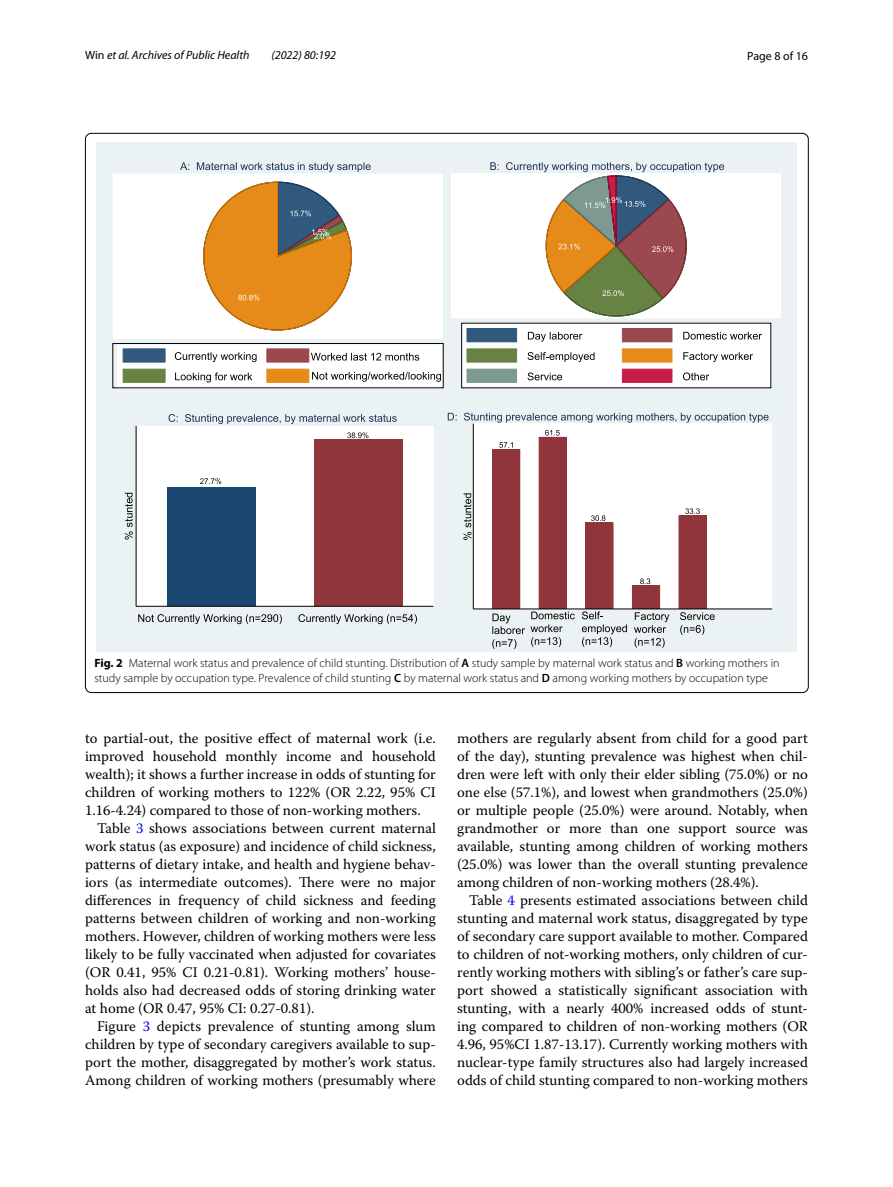
<style>
.page{position:relative;width:893px;height:1187px;background:#fff}
.page>*{position:absolute;margin:0;border:0;box-sizing:border-box;transform-origin:0 0}
.t1{font:14.7px/18px "Warnock Pro";color:#000;text-align:justify}
.t2{font:300 12px/15px "Myriad Pro";color:#000}
.t3{font:italic 12px "Myriad Pro";color:#000}
.t4{font:12px "Myriad Pro";color:#000}
.s1{font-style:normal}
.s2{font-weight:700}
.s3{font-weight:600}
.s4{color:#00f}
</style>
<div class="page">
<div style="left:97px;top:143px;width:700px;height:509px;background:#eaf2f3"></div>
<div style="left:113px;top:174px;width:329px;height:164px;background:#fff"></div>
<svg style="left:203px;top:182px;width:149px;height:148px"></svg>
<div style="left:117px;top:343px;width:326px;height:45px;background:#fff"></div>
<div style="left:112px;top:343px;width:332px;height:45px;border:1px solid #000"></div>
<div style="left:123px;top:348px;width:42px;height:14px;background:#31597d;border:1px solid #31597d"></div>
<div style="left:267px;top:348px;width:42px;height:14px;background:#9b494f;border:1px solid #9b494f"></div>
<div style="left:123px;top:369px;width:42px;height:13px;background:#668344"></div>
<div style="left:267px;top:369px;width:42px;height:13px;background:#e68b19;border:1px solid #e68b19"></div>
<svg style="left:175px;top:352px;width:82px;height:10px"></svg>
<svg style="left:311px;top:353px;width:108px;height:7px"></svg>
<svg style="left:175px;top:372px;width:77px;height:10px"></svg>
<svg style="left:312px;top:372px;width:129px;height:10px"></svg>
<svg style="left:180px;top:162px;width:191px;height:10px"></svg>
<div style="left:451px;top:174px;width:330px;height:144px;background:#fff"></div>
<div style="left:461px;top:323px;width:310px;height:65px;background:#fff"></div>
<div style="left:467px;top:328px;width:50px;height:14px;background:#31597d"></div>
<div style="left:622px;top:328px;width:50px;height:14px;background:#9b494f"></div>
<div style="left:467px;top:348px;width:50px;height:14px;background:#668344;border:1px solid #668344"></div>
<div style="left:622px;top:348px;width:50px;height:14px;background:#e68b19;border:1px solid #e68b19"></div>
<div style="left:467px;top:369px;width:50px;height:13px;background:#7d9990"></div>
<div style="left:622px;top:369px;width:50px;height:13px;background:#c71e48;border:1px solid #c71e48"></div>
<svg style="left:528px;top:332px;width:54px;height:10px"></svg>
<svg style="left:683px;top:332px;width:79px;height:7px"></svg>
<svg style="left:528px;top:352px;width:66px;height:10px"></svg>
<svg style="left:683px;top:352px;width:70px;height:10px"></svg>
<svg style="left:528px;top:372px;width:34px;height:8px"></svg>
<svg style="left:683px;top:372px;width:26px;height:8px"></svg>
<svg style="left:490px;top:162px;width:234px;height:162px"></svg>
<div style="left:136px;top:426px;width:297px;height:180px;background:#fff"></div>
<div style="left:167px;top:487px;width:88px;height:119px;background:#1a476f"></div>
<div style="left:167px;top:487px;width:88px;height:119px;border:1px solid #1a476f"></div>
<div style="left:314px;top:439px;width:89px;height:167px;background:#90353b"></div>
<svg style="left:200px;top:478px;width:21px;height:6px"></svg>
<svg style="left:347px;top:432px;width:21px;height:6px"></svg>
<hr style="left:136px;top:426px;width:1px;height:180px;background:#000">
<svg style="left:125px;top:493px;width:8px;height:46px"></svg>
<hr style="left:136px;top:606px;width:297px;height:1px;background:#000">
<svg style="left:138px;top:614px;width:144px;height:10px"></svg>
<svg style="left:298px;top:614px;width:119px;height:10px"></svg>
<svg style="left:169px;top:414px;width:228px;height:10px"></svg>
<div style="left:473px;top:423px;width:299px;height:186px;background:#fff"></div>
<div style="left:492px;top:449px;width:28px;height:160px;background:#90353b"></div>
<div style="left:539px;top:437px;width:28px;height:172px;background:#90353b"></div>
<div style="left:585px;top:523px;width:28px;height:86px;background:#90353b"></div>
<div style="left:632px;top:585px;width:28px;height:24px;background:#90353b"></div>
<div style="left:679px;top:515px;width:27px;height:94px;background:#90353b"></div>
<svg style="left:499px;top:442px;width:14px;height:5px"></svg>
<svg style="left:545px;top:430px;width:15px;height:5px"></svg>
<svg style="left:591px;top:515px;width:14px;height:6px"></svg>
<svg style="left:640px;top:578px;width:10px;height:6px"></svg>
<svg style="left:685px;top:508px;width:15px;height:6px"></svg>
<hr style="left:473px;top:423px;width:1px;height:186px;background:#000">
<svg style="left:463px;top:493px;width:8px;height:47px"></svg>
<hr style="left:473px;top:608px;width:299px;height:1px;background:#000">
<svg style="left:492px;top:611px;width:83px;height:38px"></svg>
<svg style="left:582px;top:611px;width:45px;height:36px"></svg>
<svg style="left:634px;top:612px;width:35px;height:35px"></svg>
<svg style="left:680px;top:612px;width:35px;height:23px"></svg>
<svg style="left:448px;top:412px;width:321px;height:10px"></svg>
<p class="t3" style="left:85px;top:48px;width:166px"><span class="s1">Win</span> et al. Archives of Public Health</p>
<p class="t3" style="left:271px;top:48px;width:66px">(2022) 80:192</p>
<p class="t4" style="left:747px;top:48px;width:62px">Page 8 of 16</p>
<p class="t2" style="left:94px;top:656px;width:687px"><span class="s2">Fig. 2</span> Maternal work status and prevalence of child stunting. Distribution of <span class="s3">A</span> study sample by maternal work status and <span class="s3">B</span> working mothers in study sample by occupation type. Prevalence of child stunting <span class="s3">C</span> by maternal work status and <span class="s3">D</span> among working mothers by occupation type</p>
<p class="t1" style="left:85px;top:728px;width:352px">to partial-out, the positive effect of maternal work (i.e. improved household monthly income and household wealth); it shows a further increase in odds of stunting for children of working mothers to 122% (OR 2.22, 95% CI 1.16-4.24) compared to those of non-working mothers.</p>
<p class="t1" style="left:85px;top:818px;width:352px;text-indent:12px">Table <span class="s4">3</span> shows associations between current maternal work status (as exposure) and incidence of child sickness, patterns of dietary intake, and health and hygiene behav&shy;iors (as intermediate outcomes). There were no major differences in frequency of child sickness and feeding patterns between children of working and non-working mothers. However, children of working mothers were less likely to be fully vaccinated when adjusted for covariates (OR 0.41, 95% CI 0.21-0.81). Working mothers’ house&shy;holds also had decreased odds of storing drinking water at home (OR 0.47, 95% CI: 0.27-0.81).</p>
<p class="t1" style="left:85px;top:1016px;width:352px;text-indent:12px">Figure <span class="s4">3</span> depicts prevalence of stunting among slum children by type of secondary caregivers available to sup&shy;port the mother, disaggregated by mother’s work status.<br>Among children of working mothers (presumably where</p>
<p class="t1" style="left:457px;top:728px;width:352px">mothers are regularly absent from child for a good part of the day), stunting prevalence was highest when chil&shy;dren were left with only their elder sibling (75.0%) or no one else (57.1%), and lowest when grandmothers (25.0%) or multiple people (25.0%) were around. Notably, when grandmother or more than one support source was available, stunting among children of working mothers (25.0%) was lower than the overall stunting prevalence among children of non-working mothers (28.4%).</p>
<p class="t1" style="left:457px;top:890px;width:352px;text-indent:12px">Table <span class="s4">4</span> presents estimated associations between child stunting and maternal work status, disaggregated by type of secondary care support available to mother. Compared to children of not-working mothers, only children of cur&shy;rently working mothers with sibling’s or father’s care sup&shy;port showed a statistically significant association with stunting, with a nearly 400% increased odds of stunt&shy;ing compared to children of non-working mothers (OR 4.96, 95%CI 1.87-13.17). Currently working mothers with nuclear-type family structures also had largely increased odds of child stunting compared to non-working mothers</p>
</div>
